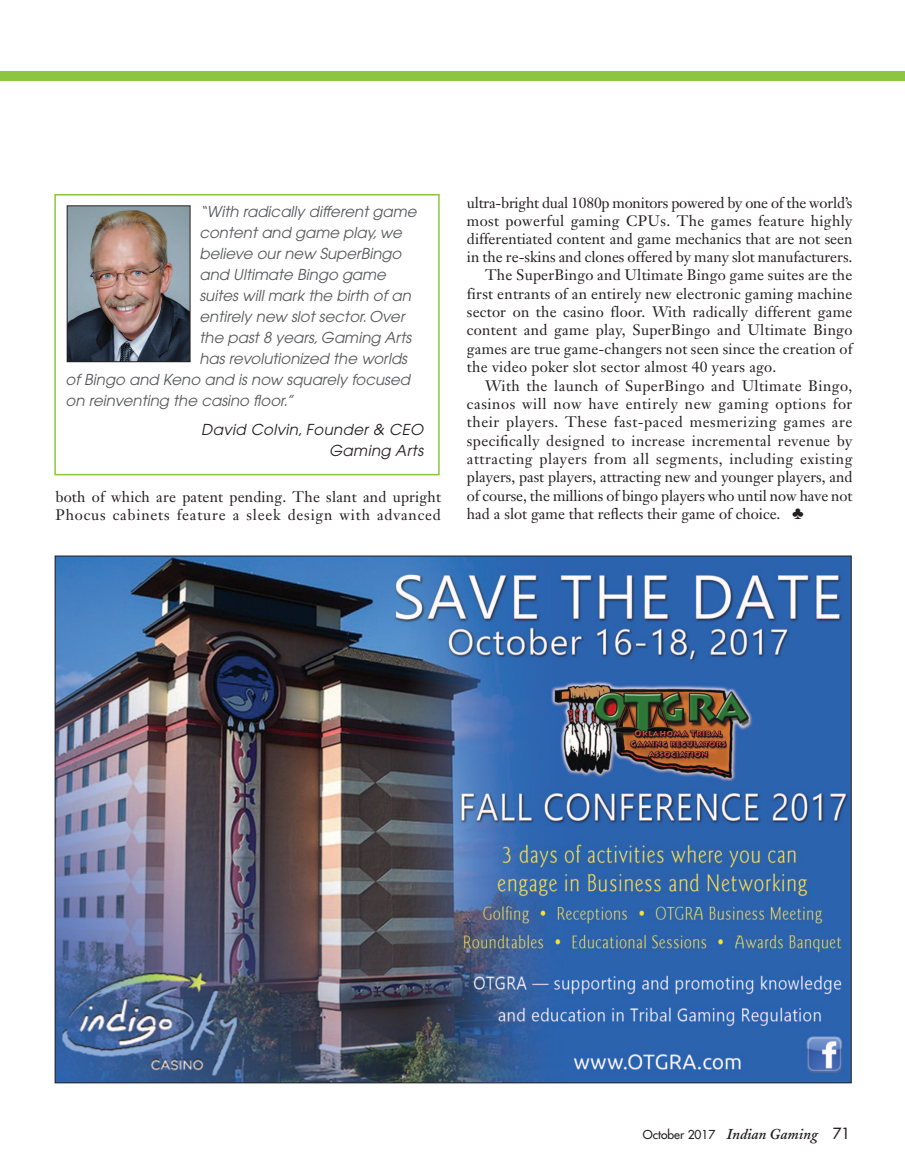
<style>
.page{position:relative;width:905px;height:1175px;background:#fff}
.page>*{position:absolute;margin:0;border:0;box-sizing:border-box;transform-origin:0 0}
.t1{font:15px "Janson Text";letter-spacing:.015em;color:#231f20}
.t2{font:italic 15px "Avant Garde";color:#57585a}
.t3{font:15px "Janson Text";letter-spacing:.035em;color:#231f20}
.t4{font:15px/18px "Janson Text";letter-spacing:.055em;color:#231f20}
.t5{font:15px "Janson Text";letter-spacing:-.015em;color:#231f20}
.t6{font:15px "Janson Text";letter-spacing:-.005em;color:#231f20}
.t7{font:italic 15px/21px "Avant Garde";letter-spacing:.025em;color:#231f20;text-align:right}
.t8{font:italic 600 15px "Adobe Caslon";color:#231f20}
.s1{font-family:"Futura";font-weight:400;font-style:normal;font-size:12px}
.s2{font-family:"Futura";font-weight:400;font-style:normal}
</style>
<div class="page">
<div style="left:0;top:71px;width:904px;height:10px;background:#8bc63e"></div>
<img style="left:57px;top:557px;width:792px;height:524px">
<div style="left:54px;top:194px;width:385px;height:281px;border:2px solid #8bc63e"></div>
<img style="left:69px;top:207px;width:119px;height:153px">
<div style="left:67px;top:205px;width:123px;height:157px;border:1px solid #231f20"></div>
<p class="t2" style="left:199px;top:205px;width:219px">“With radically different game</p>
<p class="t2" style="left:199px;top:226px;width:204px">content and game play, we</p>
<p class="t2" style="left:199px;top:247px;width:203px">believe our new SuperBingo</p>
<p class="t2" style="left:199px;top:268px;width:188px">and Ultimate Bingo game</p>
<p class="t2" style="left:199px;top:289px;width:213px">suites will mark the birth of an</p>
<p class="t2" style="left:199px;top:310px;width:207px">entirely new slot sector. Over</p>
<p class="t2" style="left:199px;top:331px;width:213px">the past 8 years, Gaming Arts</p>
<p class="t2" style="left:199px;top:352px;width:209px">has revolutionized the worlds</p>
<p class="t2" style="left:66px;top:373px;width:346px">of Bingo and Keno and is now squarely focused</p>
<p class="t2" style="left:66px;top:394px;width:229px">on reinventing the casino floor.”</p>
<p class="t7" style="left:201px;top:420px;width:223px">David Colvin, Founder &amp; CEO<br>Gaming Arts</p>
<p class="t4" style="left:55px;top:489px;width:387px">both of which are patent pending. The slant and upright<br>Phocus cabinets feature a sleek design with advanced</p>
<p class="t5" style="left:467px;top:197px;width:387px">ultra-bright dual 1080p monitors powered by one of the world’s</p>
<p class="t1" style="left:467px;top:215px;width:387px">most powerful gaming CPUs. The games feature highly</p>
<p class="t1" style="left:467px;top:233px;width:387px">differentiated content and game mechanics that are not seen</p>
<p class="t1" style="left:467px;top:251px;width:387px">in the re-skins and clones offered by many slot manufacturers.</p>
<p class="t1" style="left:485px;top:269px;width:369px">The SuperBingo and Ultimate Bingo game suites are the</p>
<p class="t1" style="left:467px;top:287px;width:387px">first entrants of an entirely new electronic gaming machine</p>
<p class="t1" style="left:467px;top:306px;width:387px">sector on the casino floor. With radically different game</p>
<p class="t1" style="left:467px;top:324px;width:387px">content and game play, SuperBingo and Ultimate Bingo</p>
<p class="t1" style="left:467px;top:342px;width:387px">games are true game-changers not seen since the creation of</p>
<p class="t1" style="left:467px;top:361px;width:311px">the video poker slot sector almost 40 years ago.</p>
<p class="t1" style="left:485px;top:379px;width:369px">With the launch of SuperBingo and Ultimate Bingo,</p>
<p class="t3" style="left:467px;top:398px;width:387px">casinos will now have entirely new gaming options for</p>
<p class="t3" style="left:467px;top:416px;width:387px">their players. These fast-paced mesmerizing games are</p>
<p class="t1" style="left:467px;top:434px;width:387px">specifically designed to increase incremental revenue by</p>
<p class="t3" style="left:467px;top:453px;width:387px">attracting players from all segments, including existing</p>
<p class="t1" style="left:467px;top:471px;width:387px">players, past players, attracting new and younger players, and</p>
<p class="t6" style="left:467px;top:489px;width:387px">of course, the millions of bingo players who until now have not</p>
<p class="t1" style="left:467px;top:508px;width:315px">had a slot game that reflects their game of choice.</p>
<p class="t8" style="left:643px;top:1129px;width:209px"><span class="s1">October 2017</span> Indian Gaming <span class="s2">71</span></p>
</div>
